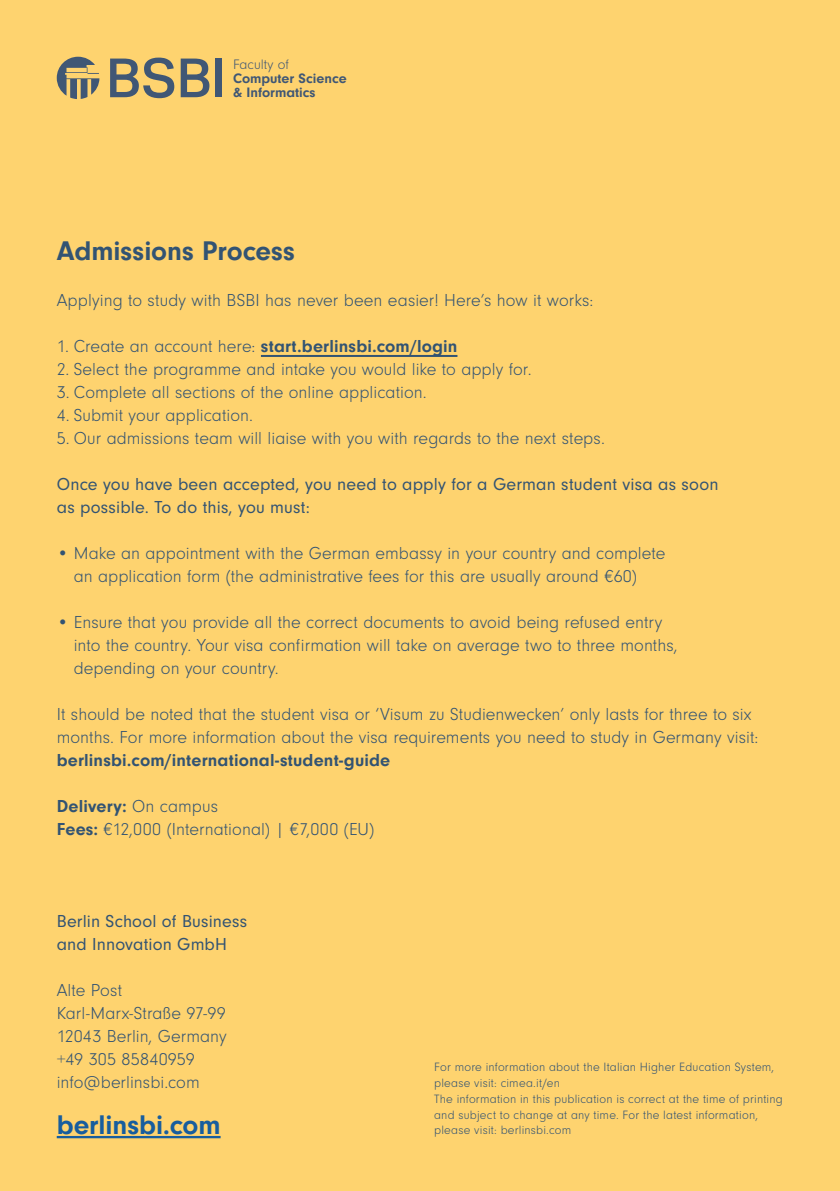
<style>
.page{position:relative;width:840px;height:1191px;background:#fff}
.page>*{position:absolute;margin:0;border:0;box-sizing:border-box;transform-origin:0 0}
.t1{font:700 28px "Neuzeit Gro";color:#325373}
.t2{font:700 28px "Neuzeit Gro";color:#175d9e}
.t3{font:300 18px/23px "Neuzeit Gro";letter-spacing:.005em;color:#325373}
.t4{font:18px/23px "Neuzeit Gro";letter-spacing:.01em;color:#325373}
.t5{font:700 18px "Neuzeit Gro";letter-spacing:.01em;color:#325373}
.t6{font:700 14.2px/14.2px "Neuzeit Gro";color:#405775}
.t7{font:300 14.2px "Neuzeit Gro";color:#405775}
.t8{font:300 12.4px/15.8px "Neuzeit Gro";letter-spacing:.015em;color:#325373}
.s1{font-weight:300}
.s2{font-weight:700}
</style>
<div class="page">
<div style="left:0;top:0;width:839px;height:1191px;background:#fed36f"></div>
<hr style="left:261px;top:355px;width:196px;height:2px;background:#325373">
<svg style="left:57px;top:57px;width:42px;height:42px"></svg>
<svg style="left:110px;top:58px;width:64px;height:40px"></svg>
<svg style="left:180px;top:59px;width:29px;height:38px"></svg>
<div style="left:215px;top:59px;width:7px;height:38px;background:#405775"></div>
<hr style="left:57px;top:1136px;width:163px;height:2px;background:#175d9e">
<p class="t7" style="left:233px;top:57px;width:58px">Faculty of</p>
<p class="t6" style="left:233px;top:71px;width:115px">Computer Science &amp; Informatics</p>
<h1 class="t1" style="left:57px;top:235px;width:239px">Admissions Process</h1>
<p class="t3" style="left:57px;top:289px;width:537px">Applying to study with BSBI has never been easier! Here’s how it works:</p>
<p class="t5" style="left:57px;top:336px;width:402px"><span class="s1">1. Create an account here:</span> start.berlinsbi.com/login</p>
<p class="t3" style="left:57px;top:358px;width:476px">2. Select the programme and intake you would like to apply for.</p>
<p class="t3" style="left:57px;top:381px;width:371px">3. Complete all sections of the online application.</p>
<p class="t3" style="left:57px;top:404px;width:198px">4. Submit your application.</p>
<p class="t3" style="left:57px;top:427px;width:549px">5. Our admissions team will liaise with you with regards to the next steps.</p>
<p class="t4" style="left:57px;top:473px;width:663px">Once you have been accepted, you need to apply for a German student visa as soon as possible. To do this, you must:</p>
<p class="t3" style="left:74px;top:542px;width:593px;text-indent:-17px">• Make an appointment with the German embassy in your country and complete an application form (the administrative fees for this are usually around €60)</p>
<p class="t3" style="left:74px;top:611px;width:605px;text-indent:-17px">• Ensure that you provide all the correct documents to avoid being refused entry into the country. Your visa confirmation will take on average two to three months, depending on your country.</p>
<p class="t3" style="left:57px;top:703px;width:702px">It should be noted that the student visa or ‘Visum zu Studienwecken’ only lasts for three to six months. For more information about the visa requirements you need to study in Germany visit:</p>
<p class="t5" style="left:57px;top:750px;width:335px">berlinsbi.com/international-student-guide</p>
<p class="t3" style="left:57px;top:795px;width:319px"><span class="s2">Delivery:</span> On campus<br><span class="s2">Fees:</span> €12,000 (International) | €7,000 (EU)</p>
<p class="t4" style="left:57px;top:910px;width:192px">Berlin School of Business and Innovation GmbH</p>
<p class="t3" style="left:57px;top:979px;width:171px">Alte Post<br>Karl-Marx-Straße 97-99<br>12043 Berlin, Germany +49 305 85840959 info@berlinsbi.com</p>
<h1 class="t2" style="left:57px;top:1109px;width:165px">berlinsbi.com</h1>
<p class="t8" style="left:434px;top:1059px;width:350px">For more information about the Italian Higher Education System, please visit: cimea.it/en<br>The information in this publication is correct at the time of printing and subject to change at any time. For the latest information, please visit: berlinsbi.com</p>
</div>
